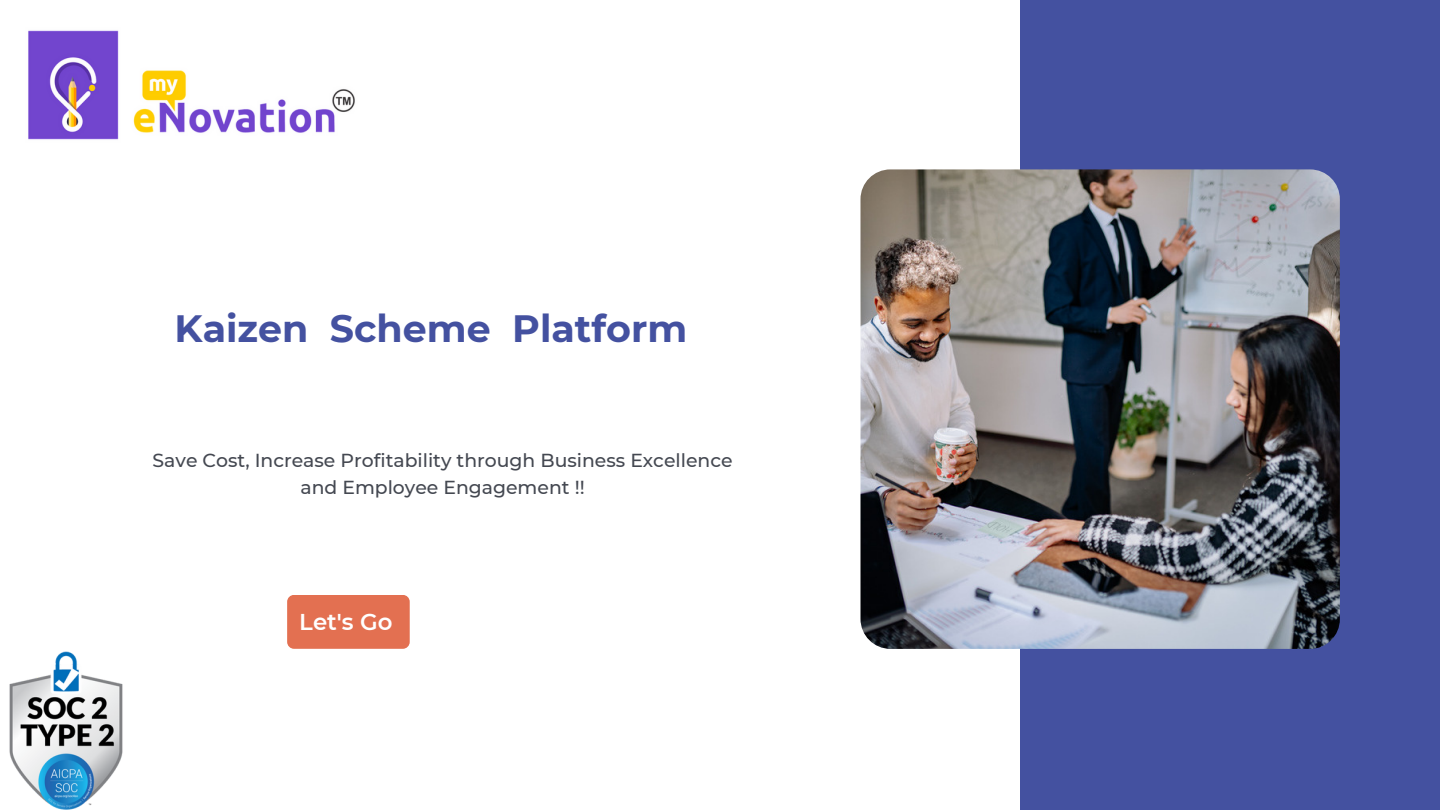
<style>
.page{position:relative;width:1440px;height:810px;background:#fff}
.page>*{position:absolute;margin:0;border:0;box-sizing:border-box;transform-origin:0 0}
.t1{font:700 38px "Montserrat";color:#4451a0}
.t2{font:600 22.9px "Montserrat";color:#fff}
.t3{font:500 18.8px "Montserrat";color:#444851}
</style>
<div class="page">
<div style="left:1020px;top:0;width:420px;height:810px;background:#4451a0"></div>
<img style="left:861px;top:169px;width:479px;height:480px;border-radius:30px">
<div style="left:287px;top:595px;width:123px;height:54px;background:#e37051;border-radius:7px"></div>
<img style="left:28px;top:30px;width:327px;height:110px">
<img style="left:9px;top:651px;width:114px;height:159px">
<h1 class="t1" style="left:175px;top:305px;width:514px">Kaizen Scheme Platform</h1>
<p class="t3" style="left:153px;top:449px;width:582px">Save Cost, Increase Profitability through Business Excellence</p>
<p class="t3" style="left:300px;top:475px;width:286px">and Employee Engagement !!</p>
<h2 class="t2" style="left:299px;top:608px;width:95px">Let's Go</h2>
</div>
